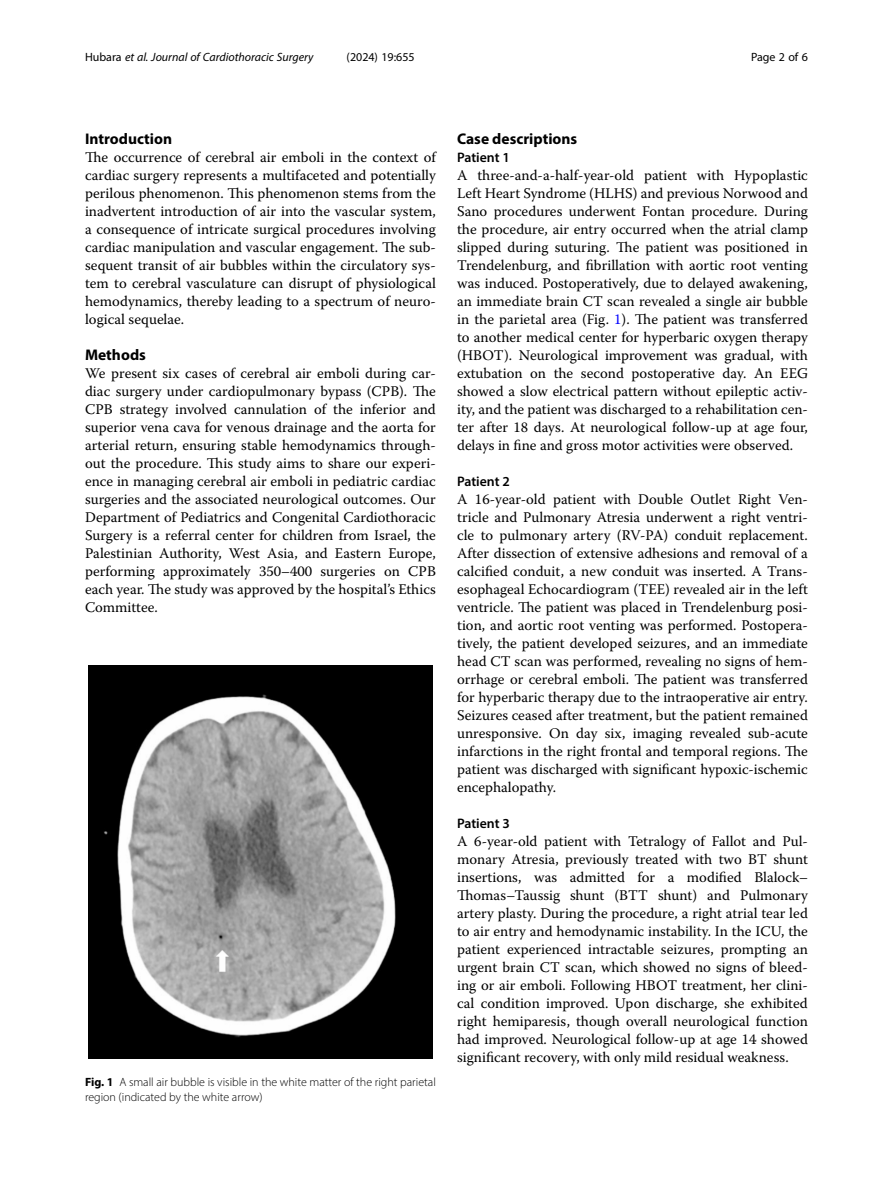
<style>
.page{position:relative;width:893px;height:1191px;background:#fff}
.page>*{position:absolute;margin:0;border:0;box-sizing:border-box;transform-origin:0 0}
.Head_1{font:700 15.45px "Myriad Pro";color:#000}
.Body_Text{font:14.7px/18px "Warnock Pro";color:#000;text-align:justify}
.Head_2{font:600 13.8px "Myriad Pro";letter-spacing:-.005em;color:#000}
.Head_2_After_1{font:600 13.8px "Myriad Pro";letter-spacing:-.005em;color:#000}
.Figure_Caption{font:300 12px/15px "Myriad Pro";color:#000}
.t1{font:italic 12px "Myriad Pro";color:#000}
.t2{font:12px "Myriad Pro";color:#000}
.s1{font-style:normal}
.s2{font-weight:700}
.s3{color:#00f}
</style>
<div class="page">
<img style="left:88px;top:666px;width:345px;height:393px">
<p class="t1" style="left:85px;top:50px;width:230px"><span class="s1">Hubara</span> et al. Journal of Cardiothoracic Surgery</p>
<p class="t2" style="left:347px;top:50px;width:70px">(2024) 19:655</p>
<p class="t2" style="left:751px;top:50px;width:58px">Page 2 of 6</p>
<p class="Head_1" style="left:85px;top:129px;width:89px">Introduction</p>
<p class="Body_Text" style="left:85px;top:148px;width:352px">The occurrence of cerebral air emboli in the context of cardiac surgery represents a multifaceted and potentially perilous phenomenon. This phenomenon stems from the inadvertent introduction of air into the vascular system, a consequence of intricate surgical procedures involving cardiac manipulation and vascular engagement. The sub&shy;sequent transit of air bubbles within the circulatory sys&shy;tem to cerebral vasculature can disrupt of physiological hemodynamics, thereby leading to a spectrum of neuro&shy;logical sequelae.</p>
<p class="Head_1" style="left:85px;top:345px;width:62px">Methods</p>
<p class="Body_Text" style="left:85px;top:364px;width:352px">We present six cases of cerebral air emboli during car&shy;diac surgery under cardiopulmonary bypass (CPB). The CPB strategy involved cannulation of the inferior and superior vena cava for venous drainage and the aorta for arterial return, ensuring stable hemodynamics through&shy;out the procedure. This study aims to share our experi&shy;ence in managing cerebral air emboli in pediatric cardiac surgeries and the associated neurological outcomes. Our Department of Pediatrics and Congenital Cardiothoracic Surgery is a referral center for children from Israel, the Palestinian Authority, West Asia, and Eastern Europe, performing approximately 350–400 surgeries on CPB each year. The study was approved by the hospital’s Ethics Committee.</p>
<p class="Figure_Caption" style="left:85px;top:1074px;width:352px"><span class="s2">Fig. 1</span> A small air bubble is visible in the white matter of the right parietal region (indicated by the white arrow)</p>
<p class="Head_1" style="left:457px;top:129px;width:122px">Case descriptions</p>
<p class="Head_2_After_1" style="left:457px;top:149px;width:54px">Patient 1</p>
<p class="Body_Text" style="left:457px;top:166px;width:352px">A three-and-a-half-year-old patient with Hypoplastic Left Heart Syndrome (HLHS) and previous Norwood and Sano procedures underwent Fontan procedure. During the procedure, air entry occurred when the atrial clamp slipped during suturing. The patient was positioned in Trendelenburg, and fibrillation with aortic root venting was induced. Postoperatively, due to delayed awakening, an immediate brain CT scan revealed a single air bubble in the parietal area (Fig. <span class="s3">1</span>). The patient was transferred to another medical center for hyperbaric oxygen therapy (HBOT). Neurological improvement was gradual, with extubation on the second postoperative day. An EEG showed a slow electrical pattern without epileptic activ&shy;ity, and the patient was discharged to a rehabilitation cen&shy;ter after 18 days. At neurological follow-up at age four, delays in fine and gross motor activities were observed.</p>
<p class="Head_2" style="left:457px;top:473px;width:54px">Patient 2</p>
<p class="Body_Text" style="left:457px;top:490px;width:352px">A 16-year-old patient with Double Outlet Right Ven&shy;tricle and Pulmonary Atresia underwent a right ventri&shy;cle to pulmonary artery (RV-PA) conduit replacement.<br>After dissection of extensive adhesions and removal of a calcified conduit, a new conduit was inserted. A Trans&shy;esophageal Echocardiogram (TEE) revealed air in the left ventricle. The patient was placed in Trendelenburg posi&shy;tion, and aortic root venting was performed. Postopera&shy;tively, the patient developed seizures, and an immediate head CT scan was performed, revealing no signs of hem&shy;orrhage or cerebral emboli. The patient was transferred for hyperbaric therapy due to the intraoperative air entry.<br>Seizures ceased after treatment, but the patient remained unresponsive. On day six, imaging revealed sub-acute infarctions in the right frontal and temporal regions. The patient was discharged with significant hypoxic-ischemic encephalopathy.</p>
<p class="Head_2" style="left:457px;top:815px;width:54px">Patient 3</p>
<p class="Body_Text" style="left:457px;top:832px;width:352px">A 6-year-old patient with Tetralogy of Fallot and Pul&shy;monary Atresia, previously treated with two BT shunt insertions, was admitted for a modified Blalock– Thomas–Taussig shunt (BTT shunt) and Pulmonary artery plasty. During the procedure, a right atrial tear led to air entry and hemodynamic instability. In the ICU, the patient experienced intractable seizures, prompting an urgent brain CT scan, which showed no signs of bleed&shy;ing or air emboli. Following HBOT treatment, her clini&shy;cal condition improved. Upon discharge, she exhibited right hemiparesis, though overall neurological function had improved. Neurological follow-up at age 14 showed significant recovery, with only mild residual weakness.</p>
</div>
